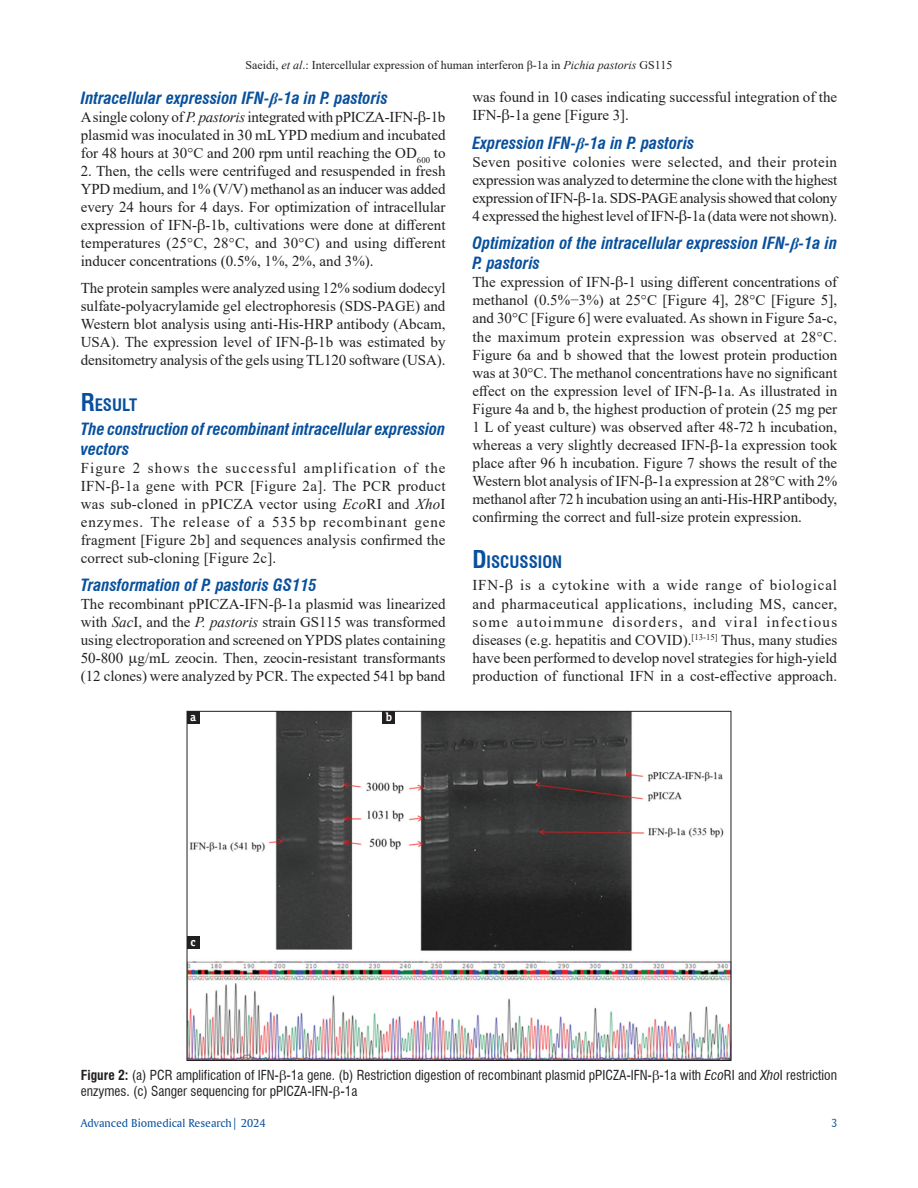
<style>
.page{position:relative;width:918px;height:1188px;background:#fff}
.page>*{position:absolute;margin:0;border:0;box-sizing:border-box;transform-origin:0 0}
.t1{font:700 condensed 16.8px "Swiss 721 BT";color:#08509d}
.t2{font:italic 700 condensed 16.5px/19.8px "Swiss 721 BT";color:#08509d}
.TX{font:15px/18px "Times New Roman";color:#231f20;text-align:justify}
.FGC{font:condensed 13.5px/16.2px "Swiss 721 BT";color:#231f20}
.t3{font:12px "Times New Roman";color:#231f20}
.t4{font:12px "Amerigo BT Roman A";color:#08509d}
.LABEL{font:700 12px "Officina Serif";color:#fff}
.t5{font:12px "Bell Centennial BT Address";color:#08509d}
.s1{font-style:italic}
.s2{font-family:"Times New Roman";font-stretch:normal}
.s3{font-size:24px}
.s4{font-weight:700}
</style>
<div class="page">
<img style="left:189px;top:713px;width:540px;height:346px">
<div style="left:187px;top:711px;width:13px;height:13px;background:#231f20"></div>
<div style="left:383px;top:711px;width:12px;height:13px;background:#231f20"></div>
<div style="left:187px;top:936px;width:13px;height:13px;background:#231f20"></div>
<p class="t3" style="left:246px;top:56px;width:428px">Saeidi, <span class="s1">et al</span>.: Intercellular expression of human interferon β‑1a in <span class="s1">Pichia pastoris</span> GS115</p>
<h2 class="t2" style="left:81px;top:89px;width:309px">Intracellular expression IFN‑<span class="s2">β</span>‑1a in P. pastoris</h2>
<p class="TX" style="left:81px;top:108px;width:366px">A single colony of <span class="s1">P. pastoris</span> integrated with pPICZA‑IFN‑ ‑1b plasmid was inoculated in 30 mL YPD medium and incubated for 48 hours at 30°C and 200 rpm until reaching the OD<sub>600</sub> to</p>
<p class="TX" style="left:81px;top:162px;width:366px">2. Then, the cells were centrifuged and resuspended in fresh YPD medium, and 1% (V/V) methanol as an inducer was added every 24 hours for 4 days. For optimization of intracellular expression of IFN‑ ‑1b, cultivations were done at different temperatures (25°C, 28°C, and 30°C) and using different inducer concentrations (0.5%, 1%, 2%, and 3%).</p>
<p class="TX" style="left:81px;top:278px;width:366px">The protein samples were analyzed using 12% sodium dodecyl sulfate‑polyacrylamide gel electrophoresis (SDS‑PAGE) and Western blot analysis using anti‑His‑HRP antibody (Abcam, USA). The expression level of IFN‑ ‑1b was estimated by densitometry analysis of the gels using TL120 software (USA).</p>
<h1 class="t1" style="left:81px;top:395px;width:58px"><span class="s3">R</span>ESULT</h1>
<h2 class="t2" style="left:81px;top:419px;width:366px">The construction of recombinant intracellular expression vectors</h2>
<p class="TX" style="left:81px;top:458px;width:366px">Figure 2 shows the successful amplification of the IFN‑ ‑1a gene with PCR [Figure 2a]. The PCR product was sub‑cloned in pPICZA vector using <span class="s1">Eco</span>RI and <span class="s1">Xho</span>I enzymes. The release of a 535 bp recombinant gene fragment [Figure 2b] and sequences analysis confirmed the correct sub‑cloning [Figure 2c].</p>
<h2 class="t2" style="left:81px;top:575px;width:238px">Transformation of P. pastoris GS115</h2>
<p class="TX" style="left:81px;top:594px;width:366px">The recombinant pPICZA‑IFN‑ ‑1a plasmid was linearized with <span class="s1">Sac</span>I, and the <span class="s1">P. pastoris</span> strain GS115 was transformed using electroporation and screened on YPDS plates containing 50‑800 g/mL zeocin. Then, zeocin‑resistant transformants (12 clones) were analyzed by PCR. The expected 541 bp band</p>
<p class="LABEL" style="left:190px;top:710px;width:8px">a</p>
<p class="LABEL" style="left:386px;top:710px;width:8px">b</p>
<p class="TX" style="left:472px;top:88px;width:366px">was found in 10 cases indicating successful integration of the<br>IFN‑ ‑1a gene [Figure 3].</p>
<h2 class="t2" style="left:472px;top:133px;width:223px">Expression IFN‑<span class="s2">β</span>‑1a in P. pastoris</h2>
<p class="TX" style="left:472px;top:152px;width:366px">Seven positive colonies were selected, and their protein expression was analyzed to determine the clone with the highest expression of IFN‑ ‑1a. SDS‑PAGE analysis showed that colony 4 expressed the highest level of IFN‑ ‑1a (data were not shown).</p>
<h2 class="t2" style="left:472px;top:234px;width:366px">Optimization of the intracellular expression IFN‑<span class="s2">β</span>‑1a in<br>P. pastoris</h2>
<p class="TX" style="left:472px;top:273px;width:366px">The expression of IFN‑ ‑1 using different concentrations of methanol (0.5%−3%) at 25°C [Figure 4], 28°C [Figure 5], and 30°C [Figure 6] were evaluated. As shown in Figure 5a‑c, the maximum protein expression was observed at 28°C.<br>Figure 6a and b showed that the lowest protein production was at 30°C. The methanol concentrations have no significant effect on the expression level of IFN‑ ‑1a. As illustrated in Figure 4a and b, the highest production of protein (25 mg per 1 L of yeast culture) was observed after 48‑72 h incubation, whereas a very slightly decreased IFN‑ ‑1a expression took place after 96 h incubation. Figure 7 shows the result of the Western blot analysis of IFN‑ ‑1a expression at 28°C with 2% methanol after 72 h incubation using an anti‑His‑HRP antibody, confirming the correct and full‑size protein expression.</p>
<h1 class="t1" style="left:473px;top:552px;width:91px"><span class="s3">D</span>ISCUSSION</h1>
<p class="TX" style="left:473px;top:576px;width:366px">IFN‑ is a cytokine with a wide range of biological and pharmaceutical applications, including MS, cancer, some autoimmune disorders, and viral infectious diseases (e.g. hepatitis and COVID).<sup>[13‑15]</sup> Thus, many studies have been performed to develop novel strategies for high‑yield production of functional IFN in a cost‑effective approach.</p>
<p class="LABEL" style="left:191px;top:935px;width:7px">c</p>
<p class="FGC" style="left:81px;top:1067px;width:758px"><span class="s4">Figure 2:</span> (a) PCR amplification of IFN‑ ‑1a gene. (b) Restriction digestion of recombinant plasmid pPICZA‑IFN‑ ‑1a with <span class="s1">Eco</span>RI and <span class="s1">Xho</span>I restriction enzymes. (c) Sanger sequencing for pPICZA‑IFN‑ ‑1a</p>
<p class="t4" style="left:81px;top:1116px;width:186px">Advanced Biomedical Research| 2024</p>
<p class="t5" style="left:832px;top:1116px;width:7px">3</p>
</div>
